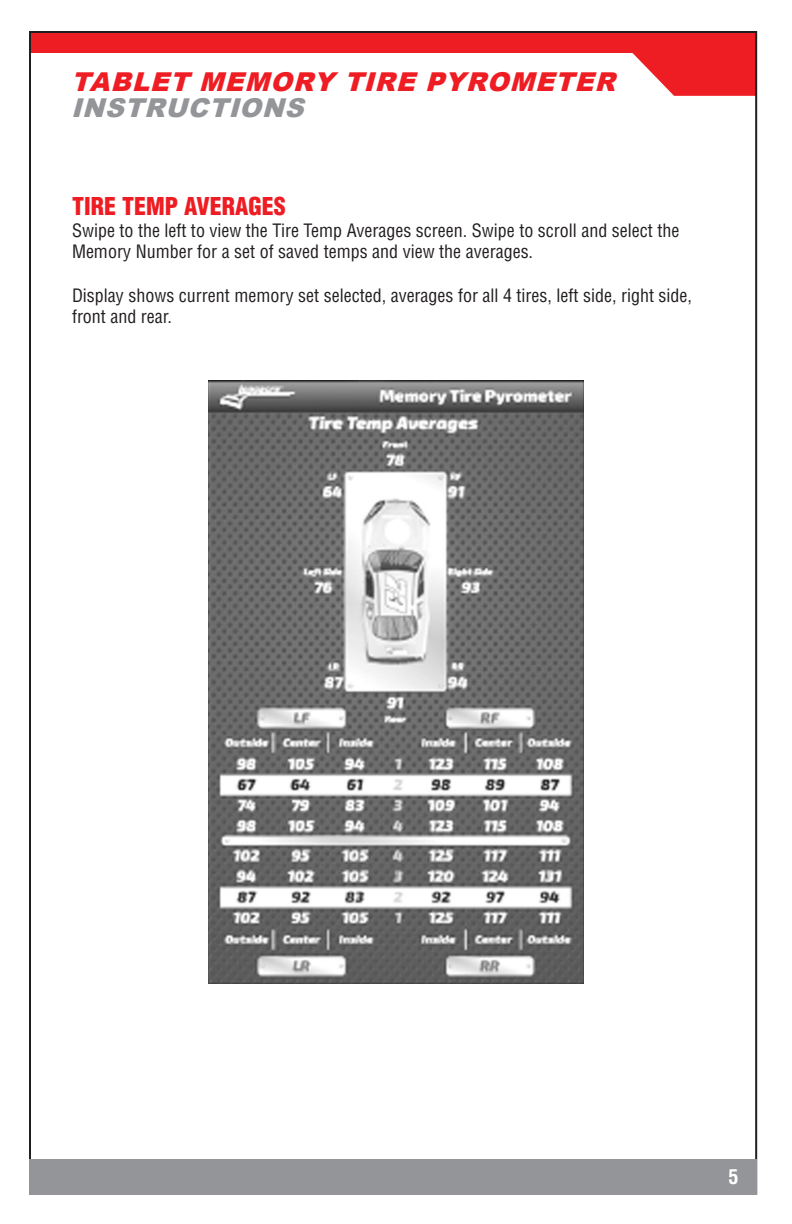
<style>
.page{position:relative;width:792px;height:1224px;background:#fff}
.page>*{position:absolute;margin:0;border:0;box-sizing:border-box;transform-origin:0 0}
.t1{font:italic 900 26px "Arial";color:#ee1d23}
.t2{font:italic 900 26px "Arial";color:#939598}
.t3{font:900 condensed 24px "Helvetica LT Std";color:#ee1d23}
.t4{font:700 condensed 20px "Helvetica LT Std";color:#fff}
.t5{font:condensed 18px/21.6px "Helvetica LT Std";color:#231f20}
</style>
<div class="page">
<svg style="left:632px;top:53px;width:122px;height:43px"></svg>
<div style="left:29px;top:32px;width:727px;height:21px;background:#ee1d23"></div>
<img style="left:209px;top:380px;width:374px;height:604px">
<div style="left:29px;top:1159px;width:728px;height:36px;background:#939598"></div>
<p class="t1" style="left:71px;top:63px;width:555px">TABLET MEMORY TIRE PYROMETER</p>
<p class="t2" style="left:71px;top:89px;width:243px">INSTRUCTIONS</p>
<p class="t3" style="left:72px;top:191px;width:215px">TIRE TEMP AVERAGES</p>
<p class="t5" style="left:72px;top:219px;width:609px">Swipe to the left to view the Tire Temp Averages screen. Swipe to scroll and select the<br>Memory Number for a set of saved temps and view the averages.</p>
<p class="t5" style="left:72px;top:284px;width:622px">Display shows current memory set selected, averages for all 4 tires, left side, right side, front and rear.</p>
<p class="t4" style="left:729px;top:1164px;width:11px">5</p>
</div>
